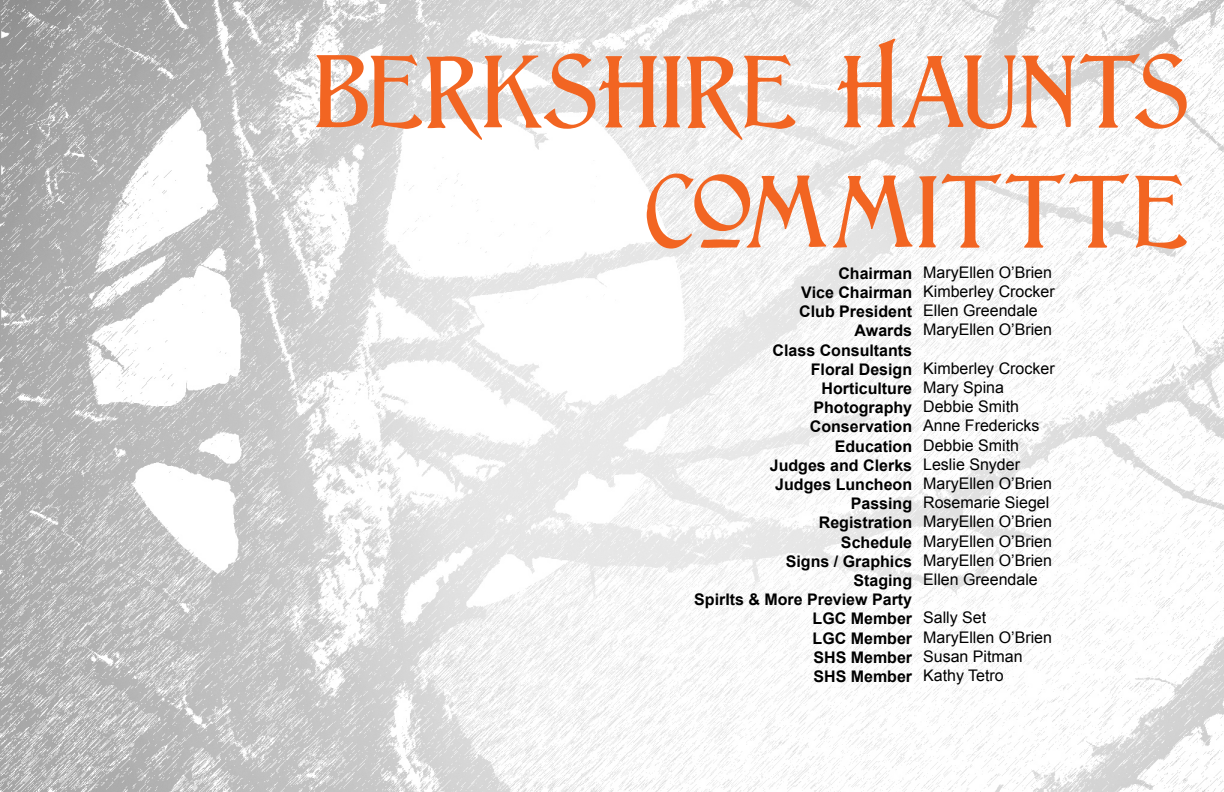
<style>
.page{position:relative;width:1224px;height:792px;background:#fff}
.page>*{position:absolute;margin:0;border:0;box-sizing:border-box;transform-origin:0 0}
.t1{font:100px/120px "Lightfoot";letter-spacing:.02em;color:#f26522;text-align:right}
.t2{font:16px/19.2px "Arial";color:#000}
.t3{font:700 16px/19.2px "Arial";color:#000;text-align:right}
</style>
<div class="page">
<img style="left:0;top:0;width:1224px;height:792px">
<h1 class="t1" style="left:315px;top:32px;width:874px">berkshire Haunts committte</h1>
<p class="t3" style="left:694px;top:264px;width:219px">Chairman<br>Vice Chairman<br>Club President<br>Awards<br>Class Consultants<br>Floral Design<br>Horticulture<br>Photography<br>Conservation<br>Education<br>Judges and Clerks<br>Judges Luncheon<br>Passing<br>Registration<br>Schedule<br>Signs / Graphics<br>Staging<br>SpirIts &amp; More Preview Party<br>LGC Member<br>LGC Member<br>SHS Member<br>SHS Member</p>
<p class="t2" style="left:923px;top:263px;width:133px">MaryEllen O’Brien<br>Kimberley Crocker<br>Ellen Greendale<br>MaryEllen O’Brien</p>
<p class="t2" style="left:923px;top:359px;width:133px">Kimberley Crocker<br>Mary Spina<br>Debbie Smith<br>Anne Fredericks<br>Debbie Smith<br>Leslie Snyder<br>MaryEllen O’Brien<br>Rosemarie Siegel<br>MaryEllen O’Brien<br>MaryEllen O’Brien<br>MaryEllen O’Brien<br>Ellen Greendale</p>
<p class="t2" style="left:923px;top:608px;width:130px">Sally Set<br>MaryEllen O’Brien<br>Susan Pitman<br>Kathy Tetro</p>
</div>
